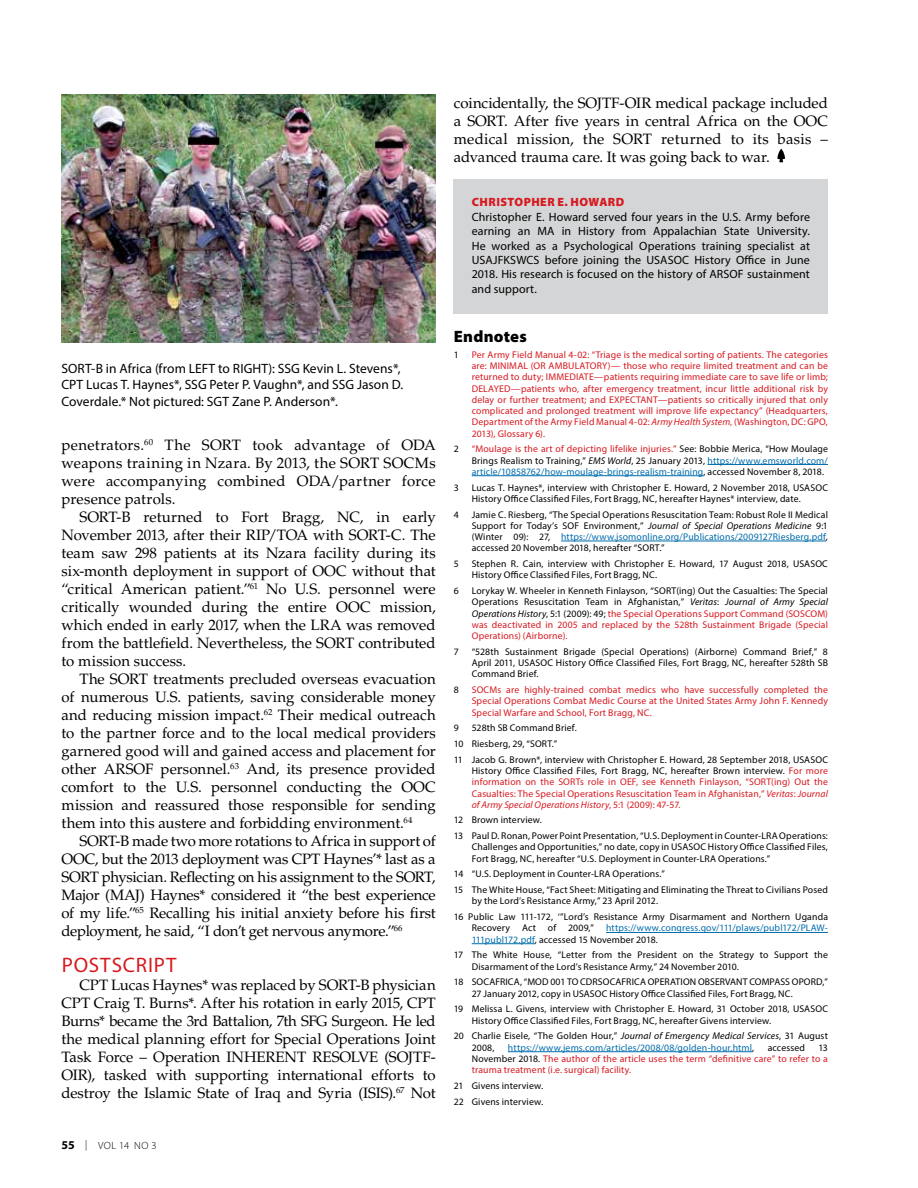
<style>
.page{position:relative;width:918px;height:1188px;background:#fff}
.page>*{position:absolute;margin:0;border:0;box-sizing:border-box;transform-origin:0 0}
.t1{font:21px "Myriad Pro";letter-spacing:.04em;color:#d71920}
.t2{font:900 16.5px "Myriad Pro";letter-spacing:.015em;color:#000}
.t3{font:15px/18px "Palatino LT Std";color:#000;text-align:justify}
.t4{font:13.5px/16.5px "Myriad Pro";letter-spacing:.005em;color:#000}
.t5{font:12px/14.4px "Myriad Pro";letter-spacing:.01em;color:#000;text-align:justify}
.t6{font:900 12px "Myriad Pro";letter-spacing:.035em;color:#d71920}
.t7{font:300 10.5px "Myriad Pro";letter-spacing:.05em;color:#000}
.t8{font:9.75px/11.2px "Myriad Pro";letter-spacing:.015em;color:#000}
.t9{font:9.75px/11.2px "Myriad Pro";letter-spacing:.015em;color:#d71920;text-align:justify}
.t10{font:9.75px/11.2px "Myriad Pro";letter-spacing:.015em;color:#006dad}
.s1{font-weight:700;font-size:12px}
.s2{font-style:italic}
.s3{color:#d71920}
.s4{color:#006dad}
.s5{color:#000}
.s6{font-style:italic;color:#000}
</style>
<div class="page">
<hr style="left:708px;top:464px;width:120px;height:1px;background:#006dad">
<hr style="left:472px;top:475px;width:232px;height:1px;background:#006dad">
<hr style="left:561px;top:541px;width:265px;height:1px;background:#006dad">
<hr style="left:606px;top:932px;width:222px;height:1px;background:#006dad">
<hr style="left:472px;top:943px;width:63px;height:1px;background:#006dad">
<hr style="left:508px;top:1051px;width:244px;height:1px;background:#006dad">
<svg style="left:777px;top:149px;width:8px;height:13px"></svg>
<div style="left:454px;top:179px;width:374px;height:135px;background:#d4d5d6"></div>
<img style="left:61px;top:94px;width:375px;height:249px">
<h3 class="t4" style="left:62px;top:360px;width:343px">SORT-B in Africa (from LEFT to RIGHT): SSG Kevin L. Stevens*,<br>CPT Lucas T. Haynes*, SSG Peter P. Vaughn*, and SSG Jason D.<br>Coverdale.* Not pictured: SGT Zane P. Anderson*.</h3>
<h3 class="t3" style="left:62px;top:436px;width:376px">penetrators.<sup>60</sup> The SORT took advantage of ODA weapons training in Nzara. By 2013, the SORT SOCMs were accompanying combined ODA/partner force presence patrols.</h3>
<p class="t3" style="left:62px;top:508px;width:376px;text-indent:18px">SORT-B returned to Fort Bragg, NC, in early November 2013, after their RIP/TOA with SORT-C. The team saw 298 patients at its Nzara facility during its six-month deployment in support of OOC without that “critical American patient.”<sup>61</sup> No U.S. personnel were critically wounded during the entire OOC mission, which ended in early 2017, when the LRA was removed from the battlefield. Nevertheless, the SORT contributed to mission success.</p>
<p class="t3" style="left:61px;top:670px;width:376px;text-indent:18px">The SORT treatments precluded overseas evacuation of numerous U.S. patients, saving considerable money and reducing mission impact.<sup>62</sup> Their medical outreach to the partner force and to the local medical providers garnered good will and gained access and placement for other ARSOF personnel.<sup>63</sup> And, its presence provided comfort to the U.S. personnel conducting the OOC mission and reassured those responsible for sending them into this austere and forbidding environment.<sup>64</sup></p>
<p class="t3" style="left:62px;top:832px;width:376px;text-indent:18px">SORT-B made two more rotations to Africa in support of OOC, but the 2013 deployment was CPT Haynes’* last as a SORT physician. Reflecting on his assignment to the SORT, Major (MAJ) Haynes* considered it “the best experience of my life.”<sup>65</sup> Recalling his initial anxiety before his first deployment, he said, “I don’t get nervous anymore.”<sup>66</sup></p>
<h1 class="t1" style="left:62px;top:952px;width:116px">POSTSCRIPT</h1>
<p class="t3" style="left:61px;top:976px;width:376px;text-indent:18px">CPT Lucas Haynes* was replaced by SORT-B physician CPT Craig T. Burns*. After his rotation in early 2015, CPT Burns* became the 3rd Battalion, 7th SFG Surgeon. He led the medical planning effort for Special Operations Joint Task Force – Operation INHERENT RESOLVE (SOJTF-OIR), tasked with supporting international efforts to destroy the Islamic State of Iraq and Syria (ISIS).<sup>67</sup> Not</p>
<p class="t7" style="left:62px;top:1139px;width:97px"><span class="s1">55</span> | VOL 14 NO 3</p>
<h3 class="t3" style="left:454px;top:94px;width:376px">coincidentally, the SOJTF-OIR medical package included a SORT. After five years in central Africa on the OOC medical mission, the SORT returned to its basis – advanced trauma care. It was going back to war.</h3>
<p class="t6" style="left:472px;top:194px;width:154px">CHRISTOPHER E. HOWARD</p>
<p class="t5" style="left:472px;top:209px;width:340px">Christopher E. Howard served four years in the U.S. Army before earning an MA in History from Appalachian State University.<br>He worked as a Psychological Operations training specialist at USAJFKSWCS before joining the USASOC History Office in June 2018. His research is focused on the history of ARSOF sustainment and support.</p>
<h2 class="t2" style="left:454px;top:325px;width:75px">Endnotes</h2>
<p class="t8" style="left:454px;top:349px;width:7px">1</p>
<p class="t9" style="left:472px;top:349px;width:358px">Per Army Field Manual 4-02: “Triage is the medical sorting of patients. The categories are: MINIMAL (OR AMBULATORY)— those who require limited treatment and can be returned to duty; IMMEDIATE—patients requiring immediate care to save life or limb; DELAYED—patients who, after emergency treatment, incur little additional risk by delay or further treatment; and EXPECTANT—patients so critically injured that only complicated and prolonged treatment will improve life expectancy” (Headquarters, Department of the Army Field Manual 4-02: <span class="s2">Army Health System</span>, (Washington, DC: GPO, 2013), Glossary 6).</p>
<p class="t8" style="left:454px;top:443px;width:7px">2</p>
<p class="t8" style="left:472px;top:443px;width:358px;text-align:justify"><span class="s3">“Moulage is the art of depicting lifelike injuries.”</span> See: Bobbie Merica, “How Moulage Brings Realism to Training,” <span class="s2">EMS World</span>, 25 January 2013, <span class="s4">https://www.emsworld.com/ article/10858762/how-moulage-brings-realism-training</span>, accessed November 8, 2018.</p>
<p class="t8" style="left:454px;top:481px;width:7px">3</p>
<p class="t8" style="left:472px;top:481px;width:358px">Lucas T. Haynes*, interview with Christopher E. Howard, 2 November 2018, USASOC<br>History Office Classified Files, Fort Bragg, NC, hereafter Haynes* interview, date.</p>
<p class="t8" style="left:454px;top:508px;width:7px">4</p>
<p class="t8" style="left:472px;top:508px;width:358px;text-align:justify">Jamie C. Riesberg, “The Special Operations Resuscitation Team: Robust Role II Medical Support for Today’s SOF Environment,” <span class="s2">Journal of Special Operations Medicine</span> 9:1 (Winter 09): 27, <span class="s4">https://www.jsomonline.org/Publications/2009127Riesberg.pdf</span>, accessed 20 November 2018, hereafter “SORT.”</p>
<p class="t8" style="left:454px;top:558px;width:7px">5</p>
<p class="t8" style="left:472px;top:558px;width:358px">Stephen R. Cain, interview with Christopher E. Howard, 17 August 2018, USASOC<br>History Office Classified Files, Fort Bragg, NC.</p>
<p class="t8" style="left:454px;top:585px;width:7px">6</p>
<p class="t9" style="left:472px;top:585px;width:358px"><span class="s5">Lorykay W. Wheeler in Kenneth Finlayson, “SORT(ing) Out the Casualties: The Special Operations Resuscitation Team in Afghanistan,”</span> <span class="s6">Veritas</span><span class="s5">:</span> <span class="s6">Journal of Army Special Operations History</span><span class="s5">, 5:1 (2009): 49;</span> the Special Operations Support Command (SOSCOM) was deactivated in 2005 and replaced by the 528th Sustainment Brigade (Special Operations) (Airborne).</p>
<p class="t8" style="left:454px;top:646px;width:7px">7</p>
<p class="t8" style="left:472px;top:646px;width:358px;text-align:justify">“528th Sustainment Brigade (Special Operations) (Airborne) Command Brief,” 8<br>April 2011, USASOC History Office Classified Files, Fort Bragg, NC, hereafter 528th SB Command Brief.</p>
<p class="t8" style="left:454px;top:684px;width:7px">8</p>
<p class="t9" style="left:472px;top:684px;width:358px">SOCMs are highly-trained combat medics who have successfully completed the Special Operations Combat Medic Course at the United States Army John F. Kennedy Special Warfare and School, Fort Bragg, NC.</p>
<p class="t8" style="left:454px;top:722px;width:7px">9</p>
<p class="t8" style="left:454px;top:720px;width:376px;line-height:15.8px;text-indent:18px">528th SB Command Brief.<br>10 Riesberg, 29, “SORT.”<br>11 Jacob G. Brown*, interview with Christopher E. Howard, 28 September 2018, USASOC</p>
<p class="t9" style="left:472px;top:765px;width:358px"><span class="s5">History Office Classified Files, Fort Bragg, NC, hereafter Brown interview.</span> For more information on the SORTs role in OEF, see Kenneth Finlayson, “SORT(ing) Out the Casualties: The Special Operations Resuscitation Team in Afghanistan,” <span class="s2">Veritas</span>: <span class="s2">Journal of Army Special Operations History</span>, 5:1 (2009): 47-57.</p>
<p class="t8" style="left:454px;top:812px;width:376px;line-height:15.8px">12 Brown interview.<br>13 Paul D. Ronan, Power Point Presentation, “U.S. Deployment in Counter-LRA Operations:</p>
<p class="t8" style="left:472px;top:841px;width:358px">Challenges and Opportunities,” no date, copy in USASOC History Office Classified Files,<br>Fort Bragg, NC, hereafter “U.S. Deployment in Counter-LRA Operations.”</p>
<p class="t8" style="left:454px;top:866px;width:376px;line-height:15.8px">14 “U.S. Deployment in Counter-LRA Operations.”<br>15 The White House, “Fact Sheet: Mitigating and Eliminating the Threat to Civilians Posed</p>
<p class="t8" style="left:454px;top:893px;width:376px;line-height:15.8px;text-indent:18px">by the Lord’s Resistance Army,” 23 April 2012.<br>16 Public Law 111-172, ‘”Lord’s Resistance Army Disarmament and Northern Uganda</p>
<p class="t10" style="left:472px;top:922px;width:358px"><span class="s5">Recovery Act of 2009,”</span> https://www.congress.gov/111/plaws/publ172/PLAW-<br>111publ172.pdf<span class="s5">, accessed 15 November 2018.</span></p>
<p class="t8" style="left:472px;top:949px;width:358px;text-indent:-18px">17 The White House, “Letter from the President on the Strategy to Support the<br>Disarmament of the Lord’s Resistance Army,” 24 November 2010.</p>
<p class="t8" style="left:472px;top:976px;width:358px;text-indent:-18px">18 SOCAFRICA, “MOD 001 TO CDRSOCAFRICA OPERATION OBSERVANT COMPASS OPORD,”<br>27 January 2012, copy in USASOC History Office Classified Files, Fort Bragg, NC.</p>
<p class="t8" style="left:472px;top:1003px;width:358px;text-indent:-18px">19 Melissa L. Givens, interview with Christopher E. Howard, 31 October 2018, USASOC<br>History Office Classified Files, Fort Bragg, NC, hereafter Givens interview.</p>
<p class="t8" style="left:472px;top:1030px;width:358px;text-indent:-18px">20 Charlie Eisele, “The Golden Hour,” <span class="s2">Journal of Emergency Medical Services</span>, 31 August<br>2008,</p>
<p class="t10" style="left:508px;top:1042px;width:248px">https://www.jems.com/articles/2008/08/golden-hour.html<span class="s5">,</span></p>
<p class="t8" style="left:768px;top:1042px;width:39px">accessed</p>
<p class="t9" style="left:472px;top:1042px;width:358px;text-indent:347px"><span class="s5">13<br>November 2018.</span> The author of the article uses the term “definitive care” to refer to a trauma treatment (i.e. surgical) facility.</p>
<p class="t8" style="left:454px;top:1078px;width:91px;line-height:15.8px">21 Givens interview.<br>22 Givens interview.</p>
</div>
